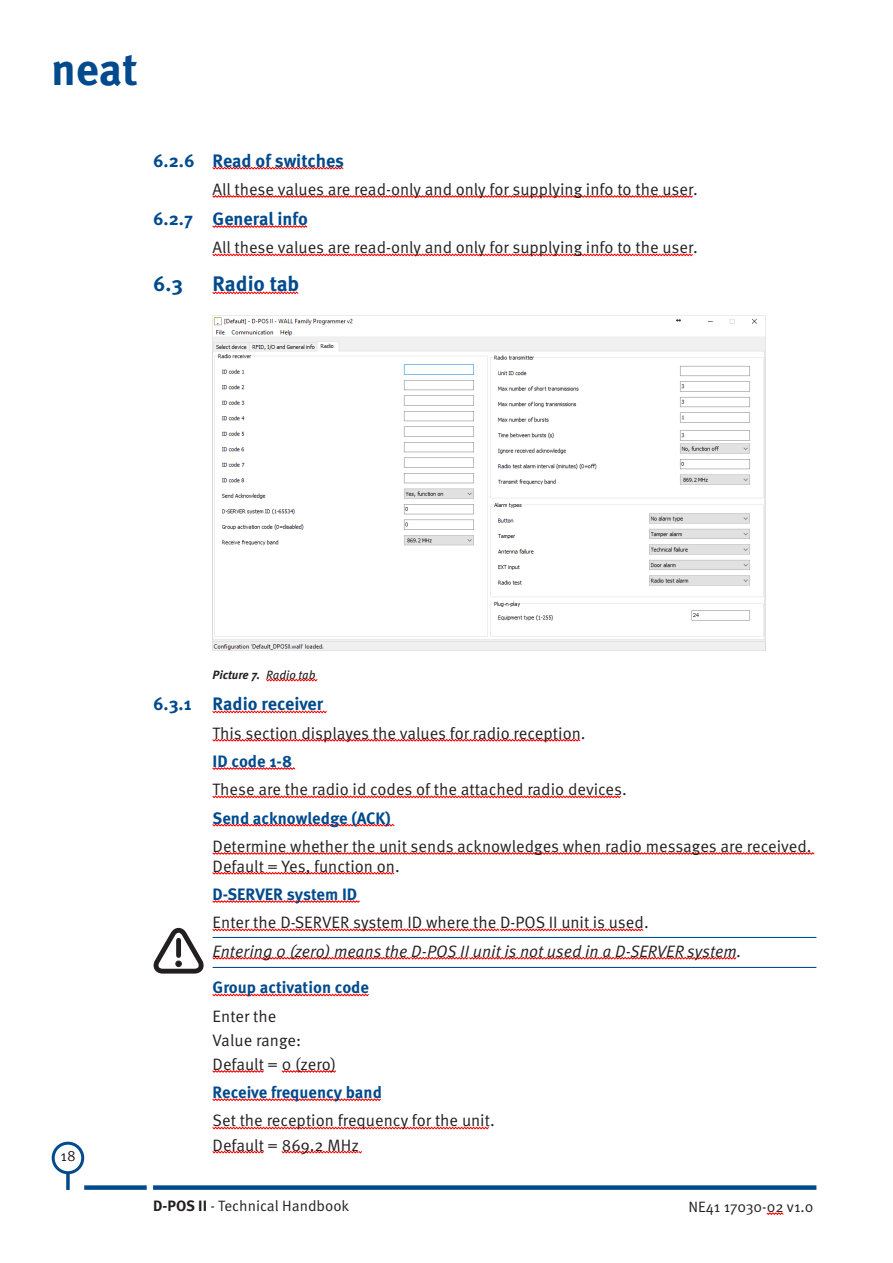
<style>
.page{position:relative;width:893px;height:1263px;background:#fff}
.page>*{position:absolute;margin:0;border:0;box-sizing:border-box;transform-origin:0 0}
.t1{font:700 45px "Meta OT";color:#004a8d}
.t2{font:700 21px "Meta OT";color:#004a8d}
.t3{font:700 18px "Meta OT";color:#004a8d}
.t4{font:16.5px/24px "Meta OT Norm";color:#231f20}
.t5{font:700 16.5px "Meta OT";color:#004a8d}
.t6{font:16.5px "Meta OT Norm Ita";color:#231f20}
.t7{font:15px "Meta OT Norm";color:#231f20}
.t8{font:italic 700 12px "Meta OT";letter-spacing:-.005em;color:#231f20}
.s1{font-weight:400}
.s2{font-family:"Meta OT";font-weight:700}
</style>
<div class="page">
<svg style="left:766px;top:1212px;width:18px;height:3px"></svg>
<div style="left:52px;top:1142px;width:32px;height:32px;border:3px solid #004a8d;border-radius:50%"></div>
<hr style="left:66px;top:1173px;width:3px;height:17px;background:#004a8d">
<div style="left:153px;top:1185px;width:663px;height:5px;background:#004a8d"></div>
<div style="left:84px;top:1185px;width:63px;height:5px;background:#004a8d"></div>
<svg style="left:212px;top:166px;width:132px;height:4px"></svg>
<svg style="left:212px;top:195px;width:481px;height:3px"></svg>
<svg style="left:212px;top:225px;width:96px;height:3px"></svg>
<svg style="left:212px;top:253px;width:481px;height:4px"></svg>
<svg style="left:212px;top:291px;width:87px;height:4px"></svg>
<svg style="left:266px;top:678px;width:52px;height:4px"></svg>
<svg style="left:212px;top:710px;width:115px;height:4px"></svg>
<svg style="left:212px;top:738px;width:369px;height:4px"></svg>
<svg style="left:212px;top:767px;width:84px;height:3px"></svg>
<svg style="left:212px;top:795px;width:409px;height:4px"></svg>
<svg style="left:212px;top:823px;width:183px;height:4px"></svg>
<svg style="left:212px;top:852px;width:603px;height:3px"></svg>
<svg style="left:212px;top:872px;width:183px;height:3px"></svg>
<svg style="left:212px;top:900px;width:148px;height:3px"></svg>
<svg style="left:212px;top:928px;width:432px;height:4px"></svg>
<hr style="left:213px;top:937px;width:603px;height:1px;background:#004a8d">
<hr style="left:213px;top:967px;width:603px;height:1px;background:#004a8d">
<svg style="left:212px;top:956px;width:525px;height:4px"></svg>
<svg style="left:212px;top:993px;width:157px;height:4px"></svg>
<svg style="left:212px;top:1070px;width:52px;height:3px"></svg>
<svg style="left:281px;top:1070px;width:55px;height:3px"></svg>
<svg style="left:212px;top:1098px;width:169px;height:3px"></svg>
<svg style="left:212px;top:1126px;width:277px;height:4px"></svg>
<svg style="left:212px;top:1150px;width:52px;height:4px"></svg>
<svg style="left:281px;top:1150px;width:81px;height:4px"></svg>
<img style="left:213px;top:317px;width:552px;height:333px">
<svg style="left:153px;top:928px;width:51px;height:45px"></svg>
<h1 class="t1" style="left:51px;top:41px;width:88px">neat</h1>
<p class="t3" style="left:153px;top:149px;width:193px">6.2.6 Read of switches</p>
<p class="t4" style="left:213px;top:177px;width:487px">All these values are read-only and only for supplying info to the user.</p>
<p class="t3" style="left:153px;top:207px;width:156px">6.2.7 General info</p>
<p class="t4" style="left:213px;top:236px;width:487px">All these values are read-only and only for supplying info to the user.</p>
<p class="t2" style="left:153px;top:271px;width:31px">6.3</p>
<p class="t2" style="left:213px;top:271px;width:88px">Radio tab</p>
<p class="t7" style="left:60px;top:1147px;width:17px">18</p>
<p class="t8" style="left:213px;top:667px;width:104px">Picture 7. <span class="s1">Radio tab</span></p>
<p class="t3" style="left:153px;top:693px;width:172px">6.3.1 Radio receiver</p>
<p class="t4" style="left:213px;top:721px;width:374px">This section displayes the values for radio reception.</p>
<p class="t5" style="left:213px;top:751px;width:81px">ID code 1-8</p>
<p class="t4" style="left:213px;top:778px;width:416px">These are the radio id codes of the attached radio devices.</p>
<p class="t5" style="left:213px;top:807px;width:180px">Send acknowledge (ACK)</p>
<p class="t4" style="left:213px;top:836px;width:600px;line-height:19.8px">Determine whether the unit sends acknowledges when radio messages are received.<br>Default = Yes, function on.</p>
<p class="t5" style="left:213px;top:884px;width:146px">D-SERVER system ID</p>
<p class="t4" style="left:213px;top:911px;width:438px">Enter the D-SERVER system ID where the D-POS II unit is used.</p>
<p class="t6" style="left:213px;top:941px;width:530px">Entering 0 (zero) means the D-POS II unit is not used in a D-SERVER system.</p>
<p class="t5" style="left:213px;top:977px;width:158px">Group activation code</p>
<p class="t4" style="left:213px;top:1004px;width:125px">Enter the<br>Value range:<br>Default = 0 (zero)</p>
<p class="t5" style="left:213px;top:1082px;width:171px">Receive frequency band</p>
<p class="t4" style="left:213px;top:1109px;width:284px">Set the reception frequency for the unit.<br>Default = 869.2 MHz</p>
<p class="t7" style="left:153px;top:1197px;width:198px"><span class="s2">D-POS II</span> - Technical Handbook</p>
<p class="t7" style="left:688px;top:1198px;width:127px">NE41 17030-02 v1.0</p>
</div>
